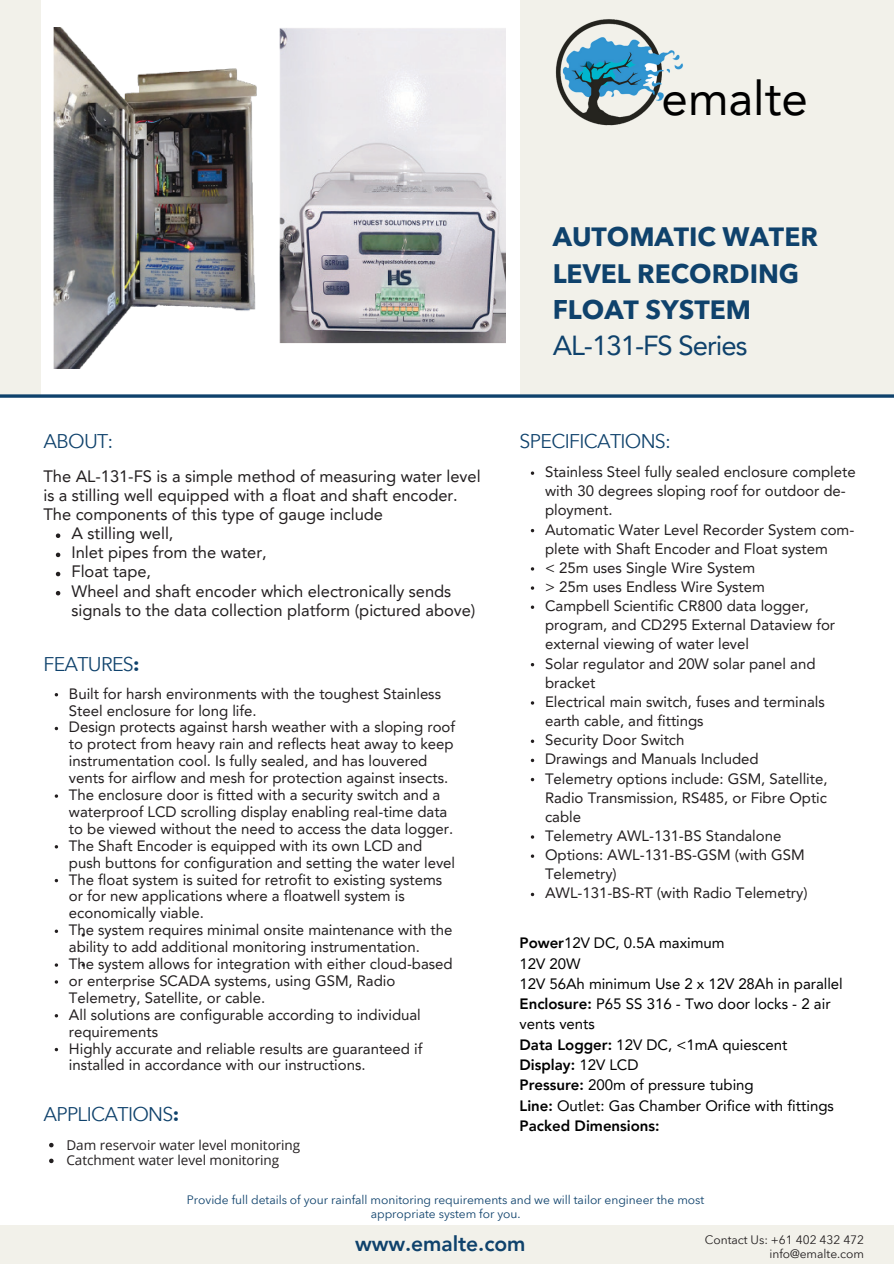
<style>
.page{position:relative;width:894px;height:1264px;background:#fff}
.page>*{position:absolute;margin:0;border:0;box-sizing:border-box;transform-origin:0 0}
.t1{font:47.55px "Avenir LT Pro";color:#000}
.t2{font:27.45px "Avenir LT Pro";letter-spacing:-.035em;color:#0f426c}
.t3{font:700 26.4px/36.6px "Avenir Next Thai Modern";color:#0f426c}
.t4{font:800 21px "Avenir LT Pro";letter-spacing:-.005em;color:#0f426c}
.t5{font:19.5px "Avenir Next Thai Modern";letter-spacing:-.035em;color:#0f426c}
.t6{font:16.5px/19.2px "Avenir LT Pro";letter-spacing:-.005em;color:#231f20}
.t7{font:15px/17px "Avenir LT Pro";letter-spacing:-.005em;color:#231f20}
.t8{font:15px/20.2px "Avenir LT Pro";color:#000}
.t9{font:800 15px "Avenir LT Pro";color:#000}
.t10{font:13.5px/29.2px "Open Sans";letter-spacing:-.005em;color:#231f20}
.t11{font:12px/14px "Avenir Next Thai Modern";letter-spacing:-.005em;color:#0f426c;text-align:center}
.t12{font:12px/14px "Avenir Next Thai Modern";letter-spacing:-.005em;color:#231f20;text-align:right}
.s1{font-weight:700}
.s2{font-weight:800}
.s3{font-weight:400}
</style>
<div class="page">
<div style="left:0;top:0;width:893px;height:396px;background:#f2f1ea"></div>
<img style="left:555px;top:19px;width:128px;height:107px">
<svg style="left:530px;top:471px;width:4px;height:4px"></svg>
<svg style="left:530px;top:605px;width:4px;height:4px"></svg>
<svg style="left:530px;top:739px;width:4px;height:4px"></svg>
<svg style="left:530px;top:758px;width:4px;height:4px"></svg>
<svg style="left:49px;top:1142px;width:5px;height:5px"></svg>
<svg style="left:49px;top:1158px;width:5px;height:5px"></svg>
<svg style="left:56px;top:533px;width:4px;height:5px"></svg>
<svg style="left:56px;top:552px;width:4px;height:5px"></svg>
<svg style="left:56px;top:572px;width:4px;height:4px"></svg>
<svg style="left:56px;top:591px;width:4px;height:4px"></svg>
<svg style="left:55px;top:929px;width:3px;height:4px"></svg>
<div style="left:41px;top:0;width:478px;height:429px;background:#fff"></div>
<img style="left:53px;top:27px;width:452px;height:342px">
<svg style="left:0;top:394px;width:893px;height:4px"></svg>
<div style="left:0;top:1224px;width:893px;height:39px;background:#f2f1ea"></div>
<p class="t1" style="left:661px;top:79px;width:148px">emalte</p>
<p class="t3" style="left:552px;top:217px;width:266px">AUTOMATIC WATER<br>LEVEL RECORDING<br>FLOAT SYSTEM</p>
<p class="t5" style="left:43px;top:425px;width:71px">ABOUT:</p>
<p class="t6" style="left:43px;top:468px;width:438px">The AL-131-FS is a simple method of measuring water level is a stilling well equipped with a float and shaft encoder.<br>The components of this type of gauge include</p>
<p class="t6" style="left:71px;top:525px;width:103px">A stilling well,</p>
<p class="t6" style="left:71px;top:544px;width:197px">Inlet pipes from the water,</p>
<p class="t6" style="left:71px;top:563px;width:81px">Float tape,</p>
<p class="t6" style="left:71px;top:582px;width:405px">Wheel and shaft encoder which electronically sends signals to the data collection platform (pictured above)</p>
<p class="t5" style="left:43px;top:649px;width:98px">FEATURES<span class="s1">:</span></p>
<p class="t7" style="left:69px;top:686px;width:373px">Built for harsh environments with the toughest Stainless<br>Steel enclosure for long life.</p>
<p class="t7" style="left:69px;top:720px;width:387px">Design protects against harsh weather with a sloping roof to protect from heavy rain and reflects heat away to keep instrumentation cool. Is fully sealed, and has louvered vents for airflow and mesh for protection against insects.</p>
<p class="t7" style="left:69px;top:787px;width:386px">The enclosure door is fitted with a security switch and a waterproof LCD scrolling display enabling real-time data to be viewed without the need to access the data logger.</p>
<p class="t7" style="left:69px;top:838px;width:387px">The Shaft Encoder is equipped with its own LCD and push buttons for configuration and setting the water level</p>
<p class="t7" style="left:69px;top:872px;width:375px">The float system is suited for retrofit to existing systems or for new applications where a floatwell system is economically viable.</p>
<p class="t7" style="left:69px;top:922px;width:385px">The system requires minimal onsite maintenance with the ability to add additional monitoring instrumentation.</p>
<p class="t7" style="left:69px;top:956px;width:385px">The system allows for integration with either cloud-based</p>
<p class="t7" style="left:69px;top:973px;width:328px">or enterprise SCADA systems, using GSM, Radio<br>Telemetry, Satellite, or cable.</p>
<p class="t7" style="left:69px;top:1007px;width:353px">All solutions are configurable according to individual requirements</p>
<p class="t7" style="left:69px;top:1041px;width:355px">Highly accurate and reliable results are guaranteed if installed in accordance with our instructions.</p>
<p class="t10" style="left:81px;top:920px;width:7px">• •</p>
<p class="t5" style="left:43px;top:1098px;width:137px">APPLICATIONS<span class="s1">:</span></p>
<p class="t10" style="left:66px;top:1129px;width:235px">Dam reservoir water level monitoring</p>
<p class="t10" style="left:66px;top:1145px;width:214px">Catchment water level monitoring</p>
<p class="t2" style="left:552px;top:334px;width:196px">AL-131-FS Series</p>
<p class="t5" style="left:519px;top:425px;width:153px">SPECIFICATIONS:</p>
<p class="t7" style="left:545px;top:463px;width:312px;line-height:19.2px">Stainless Steel fully sealed enclosure complete with 30 degrees sloping roof for outdoor de&shy;ployment.</p>
<p class="t7" style="left:545px;top:521px;width:311px;line-height:19.2px">Automatic Water Level Recorder System com&shy;plete with Shaft Encoder and Float system</p>
<p class="t7" style="left:545px;top:560px;width:212px">&lt; 25m uses Single Wire System</p>
<p class="t7" style="left:545px;top:579px;width:221px">&gt; 25m uses Endless Wire System</p>
<p class="t7" style="left:545px;top:597px;width:291px;line-height:19.2px">Campbell Scientific CR800 data logger, program, and CD295 External Dataview for external viewing of water level</p>
<p class="t7" style="left:545px;top:655px;width:272px;line-height:19.2px">Solar regulator and 20W solar panel and bracket</p>
<p class="t7" style="left:545px;top:693px;width:281px;line-height:19.2px">Electrical main switch, fuses and terminals earth cable, and fittings</p>
<p class="t7" style="left:545px;top:733px;width:141px">Security Door Switch</p>
<p class="t7" style="left:545px;top:752px;width:215px">Drawings and Manuals Included</p>
<p class="t7" style="left:545px;top:770px;width:284px;line-height:19.2px;text-align:justify">Telemetry options include: GSM, Satellite, Radio Transmission, RS485, or Fibre Optic cable</p>
<p class="t7" style="left:545px;top:828px;width:238px">Telemetry AWL-131-BS Standalone</p>
<p class="t7" style="left:545px;top:846px;width:261px;line-height:19.2px">Options: AWL-131-BS-GSM (with GSM<br>Telemetry)</p>
<p class="t7" style="left:545px;top:886px;width:264px">AWL-131-BS-RT (with Radio Telemetry)</p>
<p class="t8" style="left:519px;top:934px;width:206px"><span class="s2">Power</span>12V DC, 0.5A maximum</p>
<p class="t8" style="left:519px;top:954px;width:62px">12V 20W</p>
<p class="t8" style="left:519px;top:974px;width:324px">12V 56Ah minimum Use 2 x 12V 28Ah in parallel</p>
<p class="t8" style="left:519px;top:995px;width:312px"><span class="s2">Enclosure:</span> P65 SS 316 - Two door locks - 2 air vents vents</p>
<p class="t8" style="left:519px;top:1035px;width:269px"><span class="s2">Data Logger:</span> 12V DC, &lt;1mA quiescent</p>
<p class="t9" style="left:519px;top:1058px;width:120px">Display: <span class="s3">12V LCD</span></p>
<p class="t8" style="left:519px;top:1076px;width:236px"><span class="s2">Pressure:</span> 200m of pressure tubing</p>
<p class="t8" style="left:519px;top:1096px;width:316px"><span class="s2">Line:</span> Outlet: Gas Chamber Orifice with fittings</p>
<p class="t9" style="left:519px;top:1119px;width:142px">Packed Dimensions:</p>
<p class="t11" style="left:187px;top:1192px;width:518px">Provide full details of your rainfall monitoring requirements and we will tailor engineer the most appropriate system for you.</p>
<p class="t4" style="left:355px;top:1234px;width:172px">www.emalte.com</p>
<p class="t12" style="left:704px;top:1231px;width:161px">Contact Us: +61 402 432 472 info@emalte.com</p>
</div>
